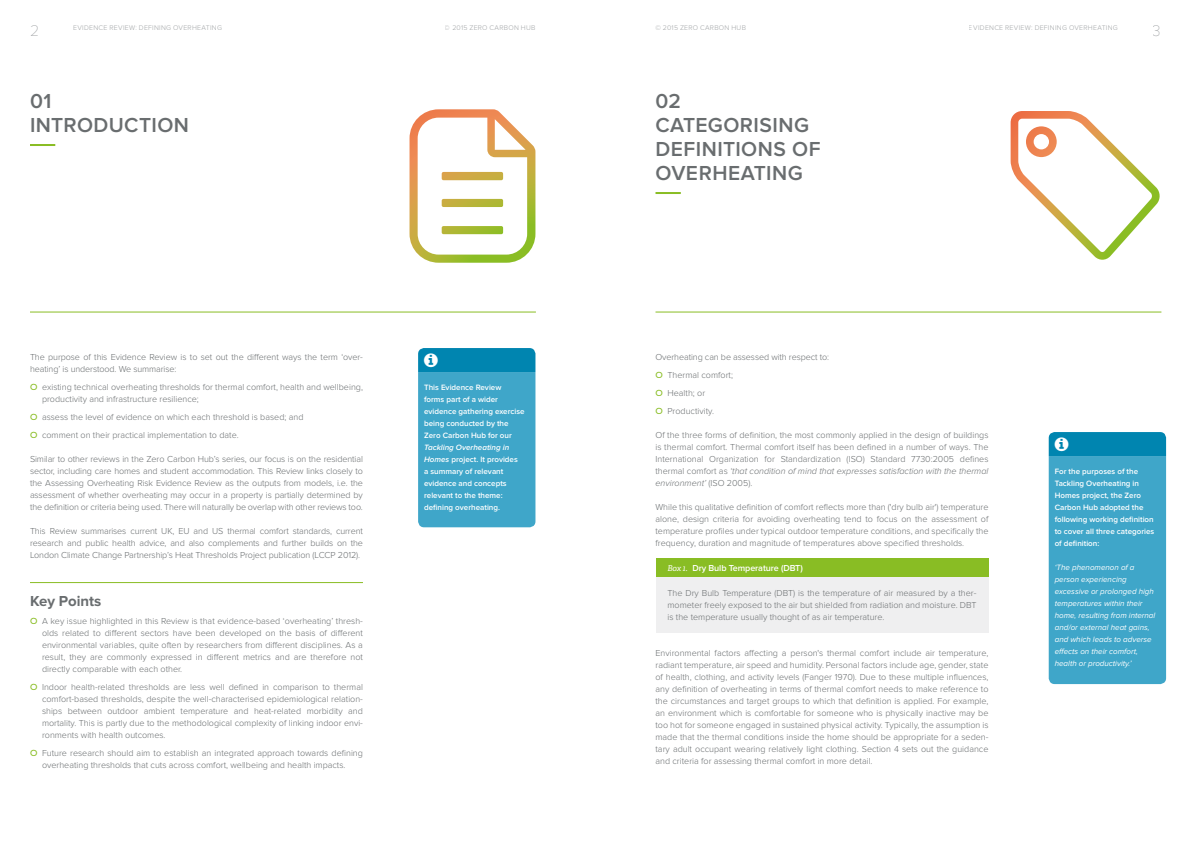
<style>
.page{position:relative;width:1191px;height:842px;background:#fff}
.page>*{position:absolute;margin:0;border:0;box-sizing:border-box;transform-origin:0 0}
.t1{font:600 21px/24px "Proxima Nova";letter-spacing:.02em;color:#696d6f}
.t2{font:100 16px "Proxima Nova T";color:#a0a3a5}
.t3{font:700 15px "Proxima Nova";color:#696d6f}
.t4{font:300 9px/12px "Proxima Nova";color:#696d6f;text-align:justify}
.t5{font:600 9px "Proxima Nova";letter-spacing:-.01em;color:#fff}
.t6{font:600 8px/12px "Proxima Nova";color:#fff}
.t7{font:italic 8px/12px "Proxima Nova";color:#fff}
.t8{font:300 7px "Proxima Nova";letter-spacing:.04em;color:#a0a3a5}
.s1{font-family:"Gill Sans MT Pro";font-weight:500;color:#89bd24}
.s2{font-style:italic}
.s3{font-family:"Adelle";font-weight:400;font-style:italic;font-size:8px}
</style>
<div class="page">
<hr style="left:655px;top:311px;width:506px;height:1px;background:#89bd24">
<hr style="left:30px;top:311px;width:506px;height:1px;background:#89bd24">
<svg style="left:1010px;top:111px;width:150px;height:149px"></svg>
<hr style="left:30px;top:144px;width:25px;height:2px;background:#89bd24">
<hr style="left:655px;top:192px;width:26px;height:2px;background:#89bd24">
<hr style="left:30px;top:582px;width:333px;height:1px;background:#89bd24">
<div style="left:655px;top:558px;width:333px;height:19px;background:#89bd24"></div>
<div style="left:655px;top:577px;width:333px;height:55px;background:#efeff0"></div>
<svg style="left:409px;top:109px;width:126px;height:154px"></svg>
<svg style="left:1048px;top:432px;width:118px;height:252px;background:#3aa3c7"></svg>
<svg style="left:418px;top:348px;width:117px;height:179px;background:#37a1c5"></svg>
<p class="t8" style="left:73px;top:23px;width:150px">EVIDENCE REVIEW: DEFINING OVERHEATING</p>
<p class="t8" style="left:445px;top:23px;width:92px">© 2015 ZERO CARBON HUB</p>
<p class="t8" style="left:655px;top:23px;width:92px">© 2015 ZERO CARBON HUB</p>
<p class="t8" style="left:969px;top:23px;width:150px">EVIDENCE REVIEW: DEFINING OVERHEATING</p>
<h2 class="t2" style="left:30px;top:22px;width:11px">2</h2>
<h2 class="t2" style="left:1153px;top:22px;width:10px">3</h2>
<h1 class="t1" style="left:30px;top:89px;width:160px">01<br>INTRODUCTION</h1>
<h1 class="t1" style="left:655px;top:89px;width:166px">02<br>CATEGORISING<br>DEFINITIONS OF<br>OVERHEATING</h1>
<p class="t4" style="left:30px;top:351px;width:334px">The purpose of this Evidence Review is to set out the different ways the term ‘over&shy;heating’ is understood. We summarise:</p>
<p class="t4" style="left:42px;top:381px;width:322px;text-indent:-12px"><span class="s1">O</span> existing technical overheating thresholds for thermal comfort, health and wellbeing, productivity and infrastructure resilience;</p>
<p class="t4" style="left:30px;top:408px;width:275px;line-height:18px"><span class="s1">O</span> assess the level of evidence on which each threshold is based; and<br><span class="s1">O</span> comment on their practical implementation to date.</p>
<p class="t4" style="left:30px;top:453px;width:334px">Similar to other reviews in the Zero Carbon Hub’s series, our focus is on the residential sector, including care homes and student accommodation. This Review links closely to the Assessing Overheating Risk Evidence Review as the outputs from models, i.e. the assessment of whether overheating may occur in a property is partially determined by the definition or criteria being used. There will naturally be overlap with other reviews too.</p>
<p class="t4" style="left:30px;top:525px;width:334px">This Review summarises current UK, EU and US thermal comfort standards, current research and public health advice, and also complements and further builds on the London Climate Change Partnership’s Heat Thresholds Project publication (LCCP 2012).</p>
<h3 class="t3" style="left:30px;top:592px;width:73px">Key Points</h3>
<p class="t4" style="left:42px;top:615px;width:322px;text-indent:-12px"><span class="s1">O</span> A key issue highlighted in this Review is that evidence-based ‘overheating’ thresh&shy;olds related to different sectors have been developed on the basis of different environmental variables, quite often by researchers from different disciplines. As a result, they are commonly expressed in different metrics and are therefore not directly comparable with each other.</p>
<p class="t4" style="left:42px;top:681px;width:322px;text-indent:-12px"><span class="s1">O</span> Indoor health-related thresholds are less well defined in comparison to thermal comfort-based thresholds, despite the well-characterised epidemiological relation&shy;ships between outdoor ambient temperature and heat-related morbidity and mortality. This is partly due to the methodological complexity of linking indoor envi&shy;ronments with health outcomes.</p>
<p class="t4" style="left:42px;top:747px;width:322px;text-indent:-12px"><span class="s1">O</span> Future research should aim to establish an integrated approach towards defining overheating thresholds that cuts across comfort, wellbeing and health impacts.</p>
<p class="t6" style="left:424px;top:381px;width:102px">This Evidence Review<br>forms part of a wider evidence gathering exercise being conducted by the<br>Zero Carbon Hub for our</p>
<p class="t6" style="left:424px;top:441px;width:95px"><span class="s2">Tackling Overheating in<br>Homes</span> project. It provides a summary of relevant evidence and concepts relevant to the theme: defining overheating.</p>
<p class="t4" style="left:655px;top:348px;width:175px;line-height:18px;text-align:left">Overheating can be assessed with respect to:<br><span class="s1">O</span> Thermal comfort;<br><span class="s1">O</span> Health; or<br><span class="s1">O</span> Productivity.</p>
<p class="t4" style="left:655px;top:429px;width:334px">Of the three forms of definition, the most commonly applied in the design of buildings is thermal comfort. Thermal comfort itself has been defined in a number of ways. The International Organization for Standardization (ISO) Standard 7730:2005 defines thermal comfort as <span class="s2">‘that condition of mind that expresses satisfaction with the thermal environment’</span> (ISO 2005).</p>
<p class="t4" style="left:655px;top:501px;width:334px">While this qualitative definition of comfort reflects more than ('dry bulb air') temperature alone, design criteria for avoiding overheating tend to focus on the assessment of temperature profiles under typical outdoor temperature conditions, and specifically the frequency, duration and magnitude of temperatures above specified thresholds.</p>
<p class="t5" style="left:667px;top:563px;width:137px"><span class="s3">Box 1.</span> Dry Bulb Temperature (DBT)</p>
<p class="t4" style="left:667px;top:587px;width:310px">The Dry Bulb Temperature (DBT) is the temperature of air measured by a ther&shy;mometer freely exposed to the air but shielded from radiation and moisture. DBT is the temperature usually thought of as air temperature.</p>
<p class="t4" style="left:655px;top:647px;width:334px">Environmental factors affecting a person's thermal comfort include air temperature, radiant temperature, air speed and humidity. Personal factors include age, gender, state of health, clothing, and activity levels (Fanger 1970). Due to these multiple influences, any definition of overheating in terms of thermal comfort needs to make reference to the circumstances and target groups to which that definition is applied. For example, an environment which is comfortable for someone who is physically inactive may be too hot for someone engaged in sustained physical activity. Typically, the assumption is made that the thermal conditions inside the home should be appropriate for a seden&shy;tary adult occupant wearing relatively light clothing. Section 4 sets out the guidance and criteria for assessing thermal comfort in more detail.</p>
<p class="t6" style="left:1054px;top:465px;width:101px">For the purposes of the<br>Tackling Overheating in<br>Homes project, the Zero<br>Carbon Hub adopted the following working definition to cover all three categories of definition:</p>
<p class="t7" style="left:1054px;top:562px;width:102px">‘The phenomenon of a person experiencing excessive or prolonged high temperatures within their home, resulting from internal and/or external heat gains, and which leads to adverse effects on their comfort, health or productivity.’</p>
</div>
